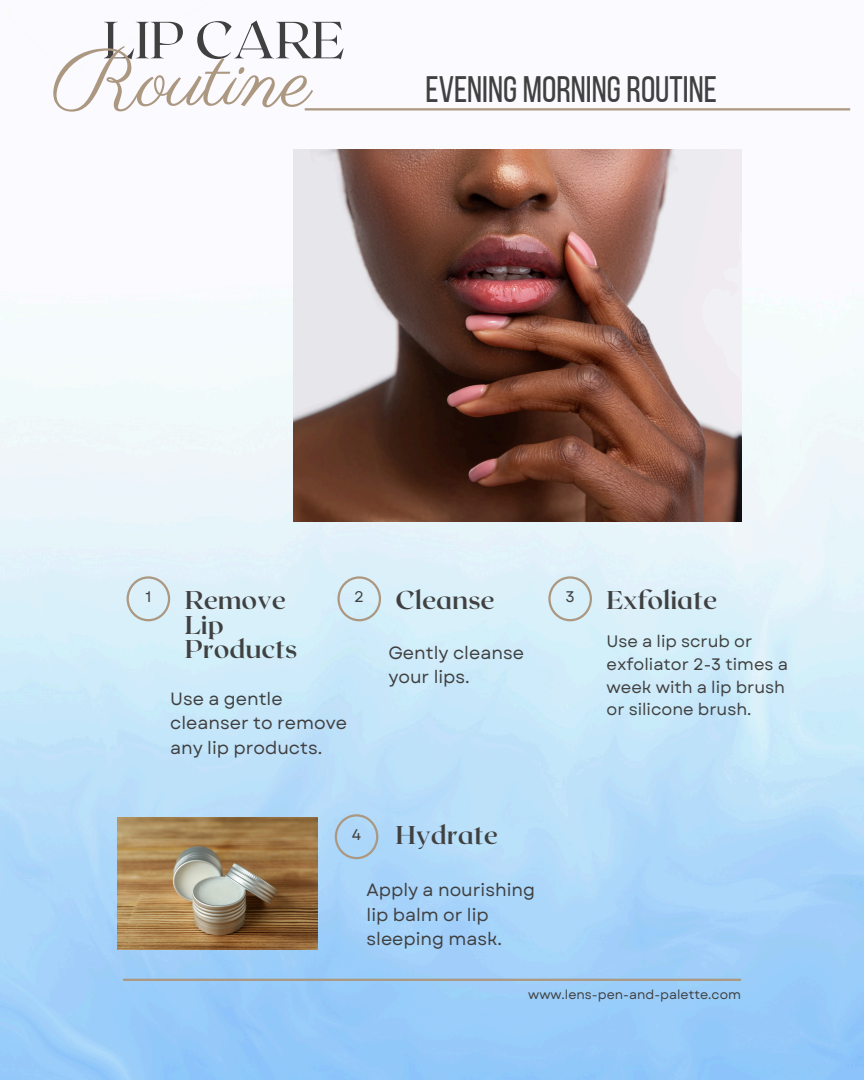
<style>
.page{position:relative;width:864px;height:1080px;background:#fff}
.page>*{position:absolute;margin:0;border:0;box-sizing:border-box;transform-origin:0 0}
.t1{font:82.05px "Parisienne";color:#ac9780}
.t2{font:52.05px "Roxborough CF";color:#404040}
.t3{font:36.75px "Bebas Neue";color:#404040}
.t4{font:700 25.65px/24.8px "Roxborough CF";color:#404040}
.t5{font:17.7px/24.8px "Garet";color:#404040}
.t6{font:16.5px/23px "Garet";color:#404040}
.t7{font:15.45px "Garet";color:#404040}
.t8{font:12.9px "Garet";color:#404040}
</style>
<div class="page">
<img style="left:0;top:108px;width:864px;height:972px">
<hr style="left:123px;top:979px;width:618px;height:2px;background:#ac9780">
<hr style="left:305px;top:108px;width:545px;height:2px;background:#ac9780">
<svg style="left:127px;top:576px;width:43px;height:45px;background:#d3e2e7"></svg>
<svg style="left:337px;top:576px;width:44px;height:45px;background:#cfe1e7"></svg>
<svg style="left:548px;top:576px;width:44px;height:45px;background:#d2e2e7"></svg>
<svg style="left:335px;top:814px;width:43px;height:45px;background:#accde7"></svg>
<img style="left:112px;top:897px;width:5px;height:36px">
<img style="left:294px;top:150px;width:448px;height:371px">
<img style="left:117px;top:817px;width:201px;height:133px">
<h5 class="t2" style="left:103px;top:6px;width:243px">LIP CARE</h5>
<h4 class="t1" style="left:52px;top:30px;width:261px">Routine</h4>
<p class="t3" style="left:425px;top:74px;width:293px">EVENING MORNINGROUTINE</p>
<h4 class="t4" style="left:396px;top:586px;width:100px">Cleanse</h4>
<p class="t4" style="left:185px;top:586px;width:114px">Remove<br>Lip<br>Products</p>
<h1 class="t7" style="left:145px;top:586px;width:7px">1</h1>
<h3 class="t7" style="left:354px;top:586px;width:11px">2</h3>
<p class="t7" style="left:566px;top:586px;width:11px">3</p>
<h5 class="t5" style="left:388px;top:640px;width:137px">Gently cleanse your lips.</h5>
<p class="t5" style="left:170px;top:686px;width:178px">Use a gentle cleanser to remove any lip products.</p>
<p class="t7" style="left:352px;top:824px;width:11px">4</p>
<p class="t4" style="left:396px;top:821px;width:104px">Hydrate</p>
<p class="t5" style="left:367px;top:877px;width:170px">Apply a nourishing lip balm or lip sleeping mask.</p>
<p class="t4" style="left:607px;top:586px;width:112px">Exfoliate</p>
<h5 class="t6" style="left:607px;top:630px;width:183px">Use a lip scrub or exfoliator 2-3 times a week with a lip brush or silicone brush.</h5>
<h4 class="t8" style="left:528px;top:985px;width:214px">www.lens-pen-and-palette.com</h4>
</div>
